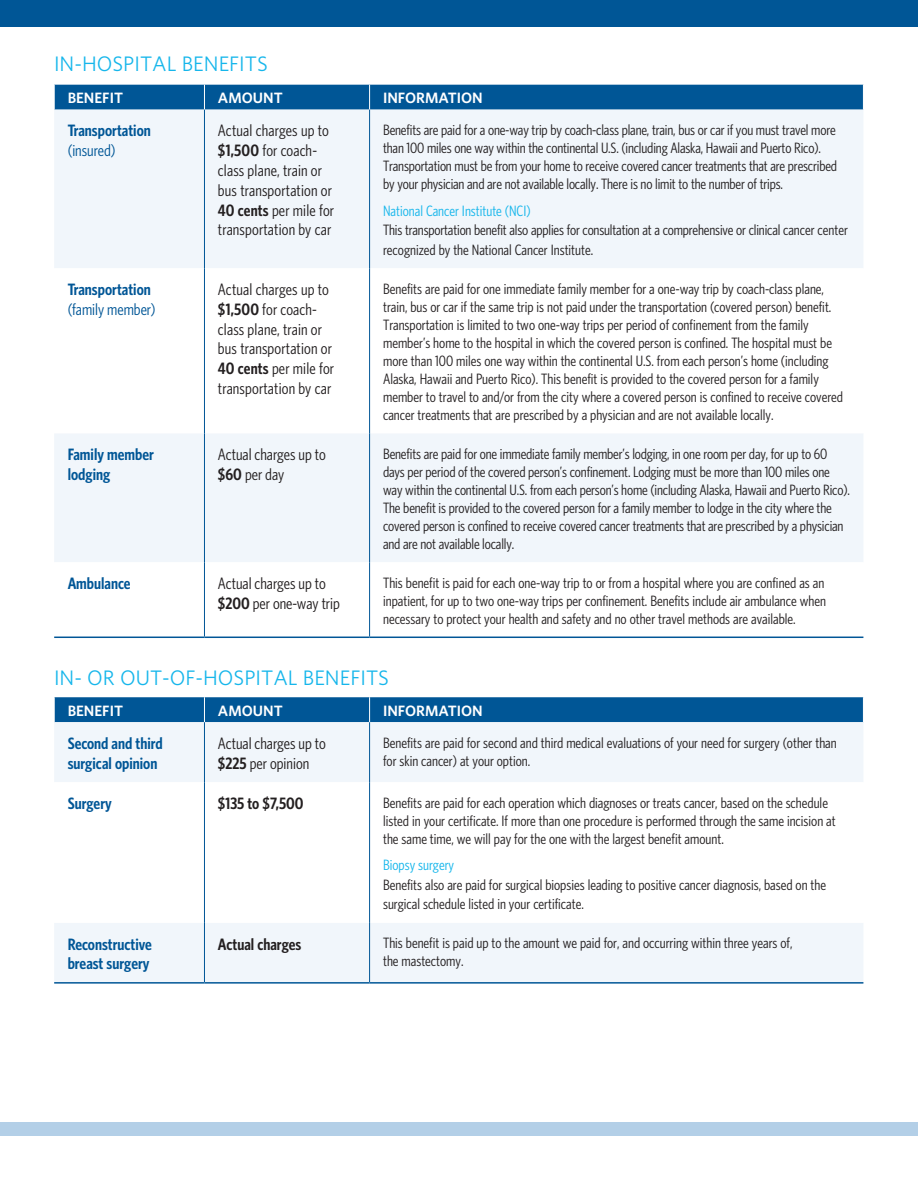
<style>
.page{position:relative;width:918px;height:1188px;background:#fff}
.page>*{position:absolute;margin:0;border:0;box-sizing:border-box;transform-origin:0 0}
.t1{font:21px "Whitney";color:#16b6eb}
.t2{font:16.5px/19.8px "Whitney Condensed";letter-spacing:.01em;color:#231f20}
.t3{font:600 16.5px/19.8px "Whitney Condensed";color:#005696}
.t4{font:600 16.5px "Whitney Condensed";color:#231f20}
.t5{font:16.5px "Whitney Condensed";color:#005696}
.t6{font:15px/18px "Whitney Condensed";color:#231f20}
.t7{font:600 15px "Whitney";color:#fff}
.t8{font:15px "Whitney Condensed";color:#16b6eb}
.s1{font-weight:600}
</style>
<div class="page">
<div style="left:0;top:0;width:918px;height:27px;background:#005696"></div>
<div style="left:54px;top:110px;width:809px;height:158px;background:#f1f6fb"></div>
<svg style="left:54px;top:268px;width:809px;height:369px"></svg>
<div style="left:54px;top:85px;width:810px;height:25px;background:#005696"></div>
<hr style="left:204px;top:110px;width:1px;height:158px;background:#005696">
<hr style="left:369px;top:110px;width:1px;height:158px;background:#005696">
<hr style="left:204px;top:268px;width:1px;height:165px;background:#005696">
<hr style="left:369px;top:268px;width:1px;height:165px;background:#005696">
<hr style="left:204px;top:433px;width:1px;height:129px;background:#005696">
<hr style="left:369px;top:433px;width:1px;height:129px;background:#005696">
<hr style="left:204px;top:562px;width:1px;height:75px;background:#005696">
<hr style="left:369px;top:562px;width:1px;height:75px;background:#005696">
<hr style="left:54px;top:637px;width:150px;height:1px;background:#005696">
<hr style="left:204px;top:637px;width:166px;height:1px;background:#005696">
<hr style="left:370px;top:637px;width:493px;height:1px;background:#005696">
<div style="left:54px;top:722px;width:809px;height:260px;background:#f1f6fb"></div>
<svg style="left:54px;top:782px;width:809px;height:141px"></svg>
<div style="left:54px;top:697px;width:810px;height:25px;background:#005696"></div>
<hr style="left:204px;top:722px;width:1px;height:60px;background:#005696">
<hr style="left:369px;top:722px;width:1px;height:60px;background:#005696">
<hr style="left:204px;top:782px;width:1px;height:141px;background:#005696">
<hr style="left:369px;top:782px;width:1px;height:141px;background:#005696">
<hr style="left:204px;top:923px;width:1px;height:59px;background:#005696">
<hr style="left:369px;top:923px;width:1px;height:59px;background:#005696">
<hr style="left:54px;top:982px;width:150px;height:2px;background:#005696">
<hr style="left:204px;top:982px;width:166px;height:2px;background:#005696">
<hr style="left:370px;top:982px;width:493px;height:2px;background:#005696">
<div style="left:0;top:1122px;width:918px;height:14px;background:#b3cfe7"></div>
<h1 class="t1" style="left:54px;top:51px;width:215px">IN-HOSPITAL BENEFITS</h1>
<p class="t7" style="left:68px;top:89px;width:57px">BENEFIT</p>
<p class="t7" style="left:218px;top:89px;width:66px">AMOUNT</p>
<p class="t7" style="left:383px;top:89px;width:101px">INFORMATION</p>
<p class="t3" style="left:68px;top:121px;width:85px">Transportation</p>
<p class="t5" style="left:68px;top:140px;width:49px">(insured)</p>
<p class="t2" style="left:218px;top:121px;width:118px">Actual charges up to <span class="s1">$1,500</span> for coach&shy;class plane, train or bus transportation or<br><span class="s1">40 cents</span> per mile for transportation by car</p>
<p class="t6" style="left:383px;top:121px;width:456px">Benefits are paid for a one-way trip by coach-class plane, train, bus or car if you must travel more than 100 miles one way within the continental U.S. (including Alaska, Hawaii and Puerto Rico).<br>Transportation must be from your home to receive covered cancer treatments that are prescribed by your physician and are not available locally. There is no limit to the number of trips.</p>
<p class="t8" style="left:383px;top:201px;width:149px">National Cancer Institute (NCI)</p>
<p class="t6" style="left:383px;top:220px;width:466px;line-height:19.5px">This transportation benefit also applies for consultation at a comprehensive or clinical cancer center recognized by the National Cancer Institute.</p>
<p class="t3" style="left:68px;top:279px;width:85px">Transportation</p>
<p class="t5" style="left:68px;top:299px;width:89px">(family member)</p>
<p class="t2" style="left:218px;top:279px;width:118px">Actual charges up to <span class="s1">$1,500</span> for coach&shy;class plane, train or bus transportation or<br><span class="s1">40 cents</span> per mile for transportation by car</p>
<p class="t6" style="left:383px;top:279px;width:462px">Benefits are paid for one immediate family member for a one-way trip by coach-class plane, train, bus or car if the same trip is not paid under the transportation (covered person) benefit.<br>Transportation is limited to two one-way trips per period of confinement from the family member’s home to the hospital in which the covered person is confined. The hospital must be more than 100 miles one way within the continental U.S. from each person’s home (including Alaska, Hawaii and Puerto Rico). This benefit is provided to the covered person for a family member to travel to and/or from the city where a covered person is confined to receive covered cancer treatments that are prescribed by a physician and are not available locally.</p>
<p class="t3" style="left:68px;top:444px;width:88px">Family member lodging</p>
<p class="t2" style="left:218px;top:444px;width:109px">Actual charges up to <span class="s1">$60</span> per day</p>
<p class="t6" style="left:383px;top:444px;width:468px">Benefits are paid for one immediate family member’s lodging, in one room per day, for up to 60 days per period of the covered person’s confinement. Lodging must be more than 100 miles one way within the continental U.S. from each person’s home (including Alaska, Hawaii and Puerto Rico).<br>The benefit is provided to the covered person for a family member to lodge in the city where the covered person is confined to receive covered cancer treatments that are prescribed by a physician and are not available locally.</p>
<p class="t3" style="left:68px;top:573px;width:64px">Ambulance</p>
<p class="t2" style="left:218px;top:573px;width:124px">Actual charges up to <span class="s1">$200</span> per one-way trip</p>
<p class="t6" style="left:383px;top:573px;width:444px;text-align:justify">This benefit is paid for each one-way trip to or from a hospital where you are confined as an inpatient, for up to two one-way trips per confinement. Benefits include air ambulance when necessary to protect your health and safety and no other travel methods are available.</p>
<h1 class="t1" style="left:54px;top:665px;width:336px">IN- OR OUT-OF-HOSPITAL BENEFITS</h1>
<p class="t7" style="left:68px;top:701px;width:57px">BENEFIT</p>
<p class="t7" style="left:218px;top:701px;width:66px">AMOUNT</p>
<p class="t7" style="left:383px;top:701px;width:101px">INFORMATION</p>
<p class="t3" style="left:68px;top:733px;width:96px">Second and third surgical opinion</p>
<p class="t2" style="left:218px;top:733px;width:109px">Actual charges up to <span class="s1">$225</span> per opinion</p>
<p class="t6" style="left:383px;top:733px;width:455px">Benefits are paid for second and third medical evaluations of your need for surgery (other than for skin cancer) at your option.</p>
<p class="t3" style="left:68px;top:793px;width:46px">Surgery</p>
<p class="t4" style="left:218px;top:793px;width:87px">$135 to $7,500</p>
<p class="t6" style="left:383px;top:793px;width:454px">Benefits are paid for each operation which diagnoses or treats cancer, based on the schedule listed in your certificate. If more than one procedure is performed through the same incision at the same time, we will pay for the one with the largest benefit amount.</p>
<p class="t8" style="left:383px;top:856px;width:73px">Biopsy surgery</p>
<p class="t6" style="left:383px;top:875px;width:445px;line-height:19.5px">Benefits also are paid for surgical biopsies leading to positive cancer diagnosis, based on the surgical schedule listed in your certificate.</p>
<p class="t3" style="left:68px;top:934px;width:86px">Reconstructive breast surgery</p>
<p class="t4" style="left:218px;top:934px;width:85px">Actual charges</p>
<p class="t6" style="left:383px;top:934px;width:411px">This benefit is paid up to the amount we paid for, and occurring within three years of, the mastectomy.</p>
</div>
